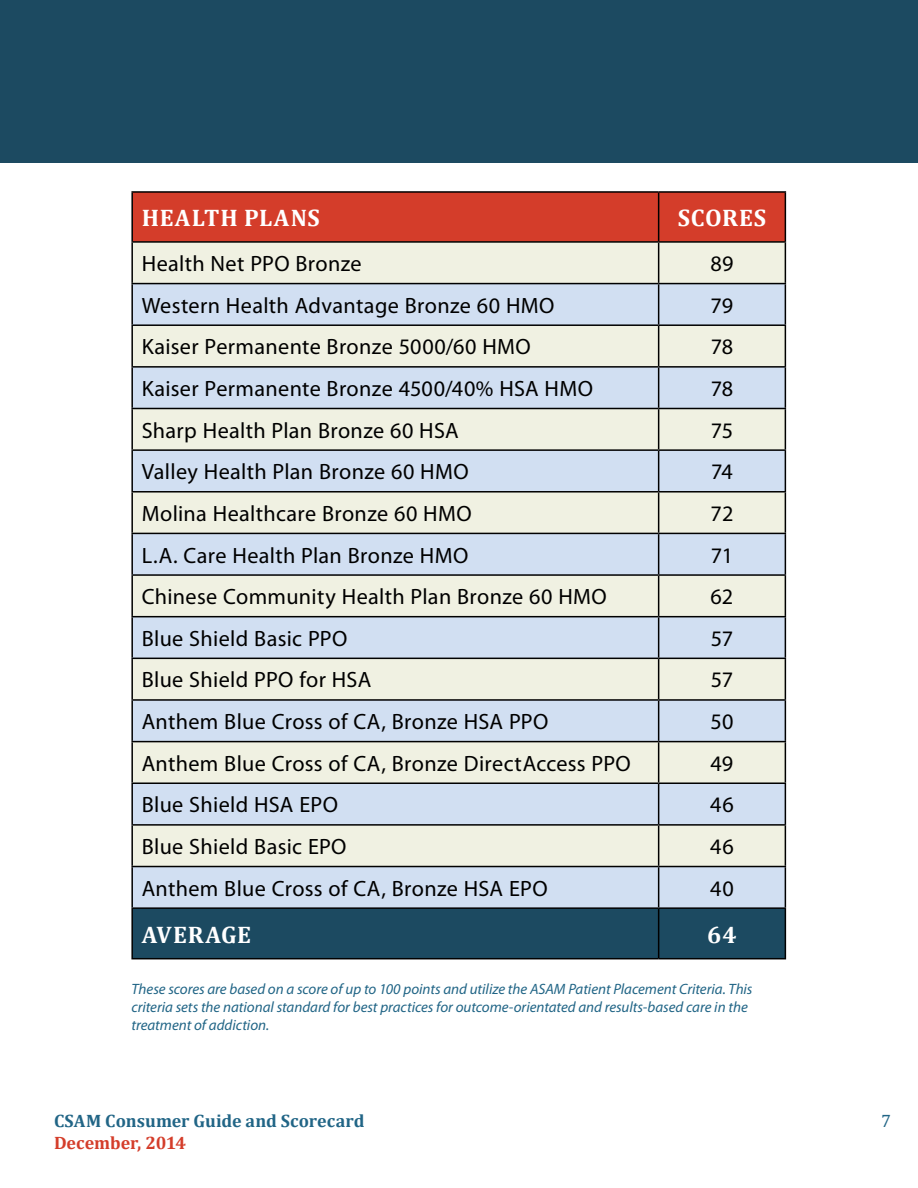
<style>
.page{position:relative;width:918px;height:1188px;background:#fff}
.page>*{position:absolute;margin:0;border:0;box-sizing:border-box;transform-origin:0 0}
.t1{font:700 24px "Cambria";letter-spacing:.03em;color:#fff}
.t2{font:22.2px "Myriad Pro";letter-spacing:.015em;color:#000}
.t3{font:700 18px "Cambria";letter-spacing:.005em;color:#216586}
.t4{font:700 18px "Cambria";letter-spacing:-.005em;color:#d43d2a}
.t5{font:18px "Cambria";color:#216586}
.t6{font:italic 15px/18px "Myriad Pro";letter-spacing:-.005em;color:#216586}
</style>
<div class="page">
<div style="left:0;top:0;width:918px;height:163px;background:#1c4a61"></div>
<div style="left:133px;top:193px;width:652px;height:48px;background:#d43d2a"></div>
<div style="left:133px;top:243px;width:652px;height:40px;background:#f0f1e2"></div>
<svg style="left:133px;top:284px;width:652px;height:623px;background:#dde5e8"></svg>
<div style="left:133px;top:909px;width:652px;height:49px;background:#1c4a61"></div>
<hr style="left:131px;top:191px;width:528px;height:2px;background:#000">
<hr style="left:131px;top:193px;width:2px;height:48px;background:#000">
<hr style="left:659px;top:191px;width:127px;height:2px;background:#000">
<hr style="left:658px;top:193px;width:1px;height:48px;background:#000">
<hr style="left:785px;top:193px;width:1px;height:48px;background:#000">
<hr style="left:131px;top:241px;width:528px;height:2px;background:#000">
<hr style="left:131px;top:243px;width:2px;height:40px;background:#000">
<hr style="left:659px;top:241px;width:127px;height:2px;background:#000">
<hr style="left:658px;top:243px;width:1px;height:40px;background:#000">
<hr style="left:785px;top:243px;width:1px;height:40px;background:#000">
<hr style="left:131px;top:283px;width:528px;height:1px;background:#000">
<hr style="left:131px;top:284px;width:2px;height:40px;background:#000">
<hr style="left:659px;top:283px;width:127px;height:1px;background:#000">
<hr style="left:658px;top:284px;width:1px;height:40px;background:#000">
<hr style="left:785px;top:284px;width:1px;height:40px;background:#000">
<hr style="left:131px;top:324px;width:528px;height:2px;background:#000">
<hr style="left:131px;top:326px;width:2px;height:40px;background:#000">
<hr style="left:659px;top:324px;width:127px;height:2px;background:#000">
<hr style="left:658px;top:326px;width:1px;height:40px;background:#000">
<hr style="left:785px;top:326px;width:1px;height:40px;background:#000">
<hr style="left:131px;top:366px;width:528px;height:2px;background:#000">
<hr style="left:131px;top:368px;width:2px;height:40px;background:#000">
<hr style="left:659px;top:366px;width:127px;height:2px;background:#000">
<hr style="left:658px;top:368px;width:1px;height:40px;background:#000">
<hr style="left:785px;top:368px;width:1px;height:40px;background:#000">
<hr style="left:131px;top:408px;width:528px;height:1px;background:#000">
<hr style="left:131px;top:409px;width:2px;height:40px;background:#000">
<hr style="left:659px;top:408px;width:127px;height:1px;background:#000">
<hr style="left:658px;top:409px;width:1px;height:40px;background:#000">
<hr style="left:785px;top:409px;width:1px;height:40px;background:#000">
<hr style="left:131px;top:449px;width:528px;height:2px;background:#000">
<hr style="left:131px;top:451px;width:2px;height:40px;background:#000">
<hr style="left:659px;top:449px;width:127px;height:2px;background:#000">
<hr style="left:658px;top:451px;width:1px;height:40px;background:#000">
<hr style="left:785px;top:451px;width:1px;height:40px;background:#000">
<hr style="left:131px;top:491px;width:528px;height:2px;background:#000">
<hr style="left:131px;top:493px;width:2px;height:40px;background:#000">
<hr style="left:659px;top:491px;width:127px;height:2px;background:#000">
<hr style="left:658px;top:493px;width:1px;height:40px;background:#000">
<hr style="left:785px;top:493px;width:1px;height:40px;background:#000">
<hr style="left:131px;top:533px;width:528px;height:1px;background:#000">
<hr style="left:131px;top:534px;width:2px;height:40px;background:#000">
<hr style="left:659px;top:533px;width:127px;height:1px;background:#000">
<hr style="left:658px;top:534px;width:1px;height:40px;background:#000">
<hr style="left:785px;top:534px;width:1px;height:40px;background:#000">
<hr style="left:131px;top:574px;width:528px;height:2px;background:#000">
<hr style="left:131px;top:576px;width:2px;height:40px;background:#000">
<hr style="left:659px;top:574px;width:127px;height:2px;background:#000">
<hr style="left:658px;top:576px;width:1px;height:40px;background:#000">
<hr style="left:785px;top:576px;width:1px;height:40px;background:#000">
<hr style="left:131px;top:616px;width:528px;height:1px;background:#000">
<hr style="left:131px;top:617px;width:2px;height:41px;background:#000">
<hr style="left:659px;top:616px;width:127px;height:1px;background:#000">
<hr style="left:658px;top:617px;width:1px;height:41px;background:#000">
<hr style="left:785px;top:617px;width:1px;height:41px;background:#000">
<hr style="left:131px;top:658px;width:528px;height:1px;background:#000">
<hr style="left:131px;top:659px;width:2px;height:40px;background:#000">
<hr style="left:659px;top:658px;width:127px;height:1px;background:#000">
<hr style="left:658px;top:659px;width:1px;height:40px;background:#000">
<hr style="left:785px;top:659px;width:1px;height:40px;background:#000">
<hr style="left:131px;top:699px;width:528px;height:2px;background:#000">
<hr style="left:131px;top:701px;width:2px;height:40px;background:#000">
<hr style="left:659px;top:699px;width:127px;height:2px;background:#000">
<hr style="left:658px;top:701px;width:1px;height:40px;background:#000">
<hr style="left:785px;top:701px;width:1px;height:40px;background:#000">
<hr style="left:131px;top:741px;width:528px;height:1px;background:#000">
<hr style="left:131px;top:742px;width:2px;height:40px;background:#000">
<hr style="left:659px;top:741px;width:127px;height:1px;background:#000">
<hr style="left:658px;top:742px;width:1px;height:40px;background:#000">
<hr style="left:785px;top:742px;width:1px;height:40px;background:#000">
<hr style="left:131px;top:782px;width:528px;height:2px;background:#000">
<hr style="left:131px;top:784px;width:2px;height:40px;background:#000">
<hr style="left:659px;top:782px;width:127px;height:2px;background:#000">
<hr style="left:658px;top:784px;width:1px;height:40px;background:#000">
<hr style="left:785px;top:784px;width:1px;height:40px;background:#000">
<hr style="left:131px;top:824px;width:528px;height:2px;background:#000">
<hr style="left:131px;top:826px;width:2px;height:40px;background:#000">
<hr style="left:659px;top:824px;width:127px;height:2px;background:#000">
<hr style="left:658px;top:826px;width:1px;height:40px;background:#000">
<hr style="left:785px;top:826px;width:1px;height:40px;background:#000">
<hr style="left:131px;top:866px;width:528px;height:1px;background:#000">
<hr style="left:131px;top:867px;width:2px;height:40px;background:#000">
<hr style="left:659px;top:866px;width:127px;height:1px;background:#000">
<hr style="left:658px;top:867px;width:1px;height:40px;background:#000">
<hr style="left:785px;top:867px;width:1px;height:40px;background:#000">
<hr style="left:131px;top:907px;width:528px;height:2px;background:#000">
<hr style="left:131px;top:909px;width:2px;height:49px;background:#000">
<hr style="left:659px;top:907px;width:127px;height:2px;background:#000">
<hr style="left:658px;top:909px;width:1px;height:49px;background:#000">
<hr style="left:785px;top:909px;width:1px;height:49px;background:#000">
<hr style="left:131px;top:958px;width:528px;height:1px;background:#000">
<hr style="left:659px;top:958px;width:127px;height:1px;background:#000">
<p class="t1" style="left:142px;top:204px;width:180px">HEALTH PLANS</p>
<p class="t1" style="left:678px;top:204px;width:90px">SCORES</p>
<p class="t2" style="left:142px;top:252px;width:222px">Health Net PPO Bronze</p>
<p class="t2" style="left:711px;top:252px;width:24px">89</p>
<p class="t2" style="left:142px;top:293px;width:414px">Western Health Advantage Bronze 60 HMO</p>
<p class="t2" style="left:711px;top:293px;width:24px">79</p>
<p class="t2" style="left:142px;top:335px;width:391px">Kaiser Permanente Bronze 5000/60 HMO</p>
<p class="t2" style="left:711px;top:335px;width:24px">78</p>
<p class="t2" style="left:142px;top:376px;width:453px">Kaiser Permanente Bronze 4500/40% HSA HMO</p>
<p class="t2" style="left:711px;top:376px;width:24px">78</p>
<p class="t2" style="left:142px;top:418px;width:318px">Sharp Health Plan Bronze 60 HSA</p>
<p class="t2" style="left:711px;top:418px;width:24px">75</p>
<p class="t2" style="left:142px;top:460px;width:329px">Valley Health Plan Bronze 60 HMO</p>
<p class="t2" style="left:711px;top:460px;width:23px">74</p>
<p class="t2" style="left:142px;top:501px;width:332px">Molina Healthcare Bronze 60 HMO</p>
<p class="t2" style="left:711px;top:501px;width:24px">72</p>
<p class="t2" style="left:142px;top:543px;width:328px">L.A. Care Health Plan Bronze HMO</p>
<p class="t2" style="left:711px;top:543px;width:24px">71</p>
<p class="t2" style="left:142px;top:585px;width:467px">Chinese Community Health Plan Bronze 60 HMO</p>
<p class="t2" style="left:711px;top:585px;width:24px">62</p>
<p class="t2" style="left:142px;top:626px;width:207px">Blue Shield Basic PPO</p>
<p class="t2" style="left:711px;top:626px;width:24px">57</p>
<p class="t2" style="left:142px;top:668px;width:231px">Blue Shield PPO for HSA</p>
<p class="t2" style="left:711px;top:668px;width:24px">57</p>
<p class="t2" style="left:142px;top:710px;width:408px">Anthem Blue Cross of CA, Bronze HSA PPO</p>
<p class="t2" style="left:711px;top:710px;width:24px">50</p>
<p class="t2" style="left:142px;top:751px;width:491px">Anthem Blue Cross of CA, Bronze DirectAccess PPO</p>
<p class="t2" style="left:711px;top:751px;width:24px">49</p>
<p class="t2" style="left:142px;top:793px;width:198px">Blue Shield HSA EPO</p>
<p class="t2" style="left:710px;top:793px;width:25px">46</p>
<p class="t2" style="left:142px;top:834px;width:206px">Blue Shield Basic EPO</p>
<p class="t2" style="left:710px;top:834px;width:25px">46</p>
<p class="t2" style="left:142px;top:876px;width:407px">Anthem Blue Cross of CA, Bronze HSA EPO</p>
<p class="t2" style="left:710px;top:876px;width:25px">40</p>
<p class="t1" style="left:142px;top:920px;width:111px">AVERAGE</p>
<p class="t1" style="left:707px;top:920px;width:31px">64</p>
<p class="t6" style="left:131px;top:981px;width:623px">These scores are based on a score of up to 100 points and utilize the ASAM Patient Placement Criteria. This criteria sets the national standard for best practices for outcome-orientated and results-based care in the treatment of addiction.</p>
<p class="t3" style="left:54px;top:1110px;width:312px">CSAM Consumer Guide and Scorecard</p>
<p class="t4" style="left:54px;top:1132px;width:134px">December, 2014</p>
<p class="t5" style="left:881px;top:1110px;width:11px">7</p>
</div>
